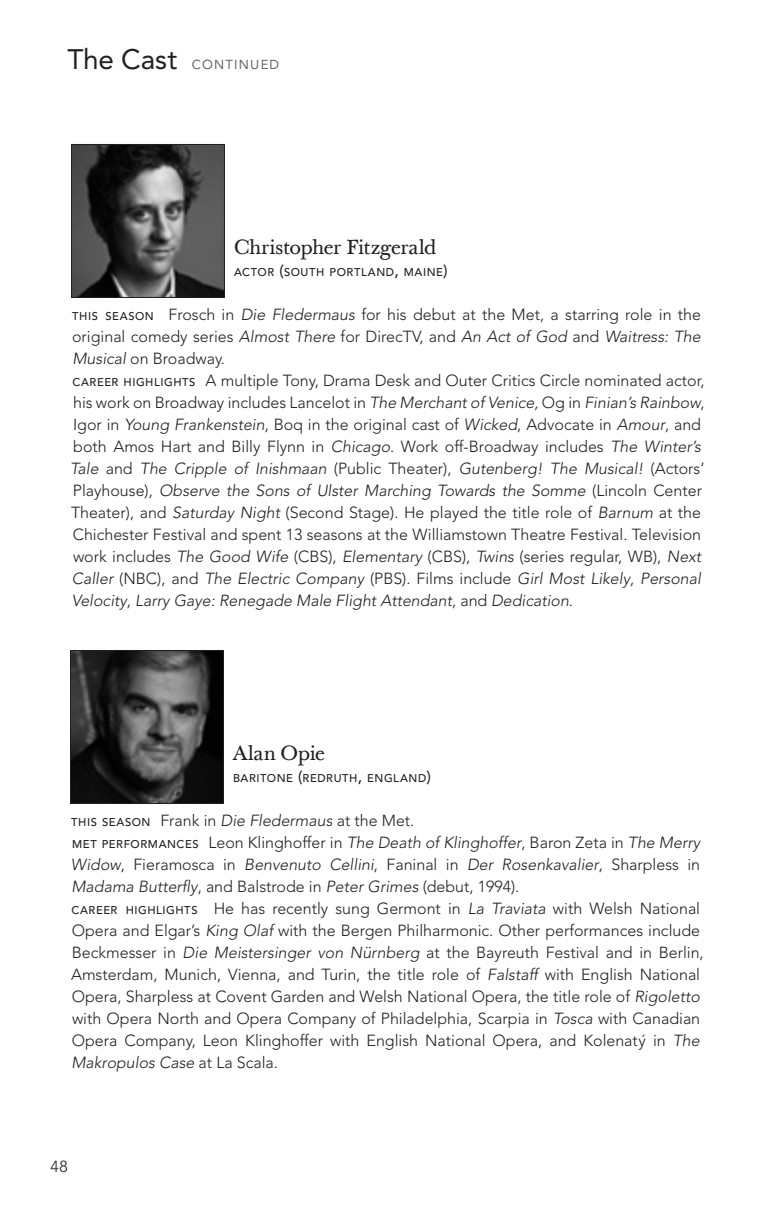
<style>
.page{position:relative;width:774px;height:1224px;background:#fff}
.page>*{position:absolute;margin:0;border:0;box-sizing:border-box;transform-origin:0 0}
.t1{font:20px "Baskerville Ten";letter-spacing:-.02em;color:#231f20}
.t2{font:300 16px/22px "Avenir";color:#231f20;text-align:justify}
._5_Donor_A_head_NEW{font:13px "Avenir";letter-spacing:.095em;color:#636366}
.t3{font:500 11.2px "Avenir";letter-spacing:.05em;color:#231f20}
.s1{font-size:28px;color:#231f20}
.s2{font-size:16px}
.s3{font-weight:500;font-size:11.2px}
.s4{font-style:italic}
</style>
<div class="page">
<img style="left:73px;top:146px;width:150px;height:150px">
<div style="left:71px;top:144px;width:154px;height:154px;border:1px solid #231f20"></div>
<img style="left:72px;top:652px;width:150px;height:150px">
<div style="left:70px;top:650px;width:154px;height:154px;border:1px solid #231f20"></div>
<p class="_5_Donor_A_head_NEW" style="left:67px;top:57px;width:213px"><span class="s1">The Cast</span> CONTINUED</p>
<p class="t1" style="left:234px;top:235px;width:204px">Christopher Fitzgerald</p>
<p class="t3" style="left:234px;top:266px;width:215px">ACTOR <span class="s2">(</span>SOUTH PORTLAND<span class="s2">,</span> MAINE<span class="s2">)</span></p>
<p class="t2" style="left:72px;top:304px;width:630px"><span class="s3">THIS SEASON</span> Frosch in <span class="s4">Die Fledermaus</span> for his debut at the Met, a starring role in the original comedy series <span class="s4">Almost There</span> for DirecTV, and <span class="s4">An Act of God</span> and <span class="s4">Waitress: The Musical</span> on Broadway.</p>
<p class="t2" style="left:70px;top:370px;width:636px;text-align:left"><span class="s3">CAREER HIGHLIGHTS</span> A multiple Tony, Drama Desk and Outer Critics Circle nominated actor, his work on Broadway includes Lancelot in <span class="s4">The Merchant of Venice,</span> Og in <span class="s4">Finian’s Rainbow</span>, Igor in <span class="s4">Young Frankenstein</span>, Boq in the original cast of <span class="s4">Wicked</span>, Advocate in <span class="s4">Amour</span>, and both Amos Hart and Billy Flynn in <span class="s4">Chicago</span>. Work off-Broadway includes <span class="s4">The Winter’s Tale</span> and <span class="s4">The Cripple of Inishmaan</span> (Public Theater), <span class="s4">Gutenberg! The Musical!</span> (Actors’ Playhouse), <span class="s4">Observe the Sons of Ulster Marching Towards the Somme</span> (Lincoln Center Theater), and <span class="s4">Saturday Night</span> (Second Stage). He played the title role of <span class="s4">Barnum</span> at the Chichester Festival and spent 13 seasons at the Williamstown Theatre Festival. Television work includes <span class="s4">The Good Wife</span> (CBS), <span class="s4">Elementary</span> (CBS), <span class="s4">Twins</span> (series regular, WB), <span class="s4">Next Caller</span> (NBC), and <span class="s4">The Electric Company</span> (PBS). Films include <span class="s4">Girl Most Likely</span>, <span class="s4">Personal Velocity</span>, <span class="s4">Larry Gaye: Renegade Male Flight Attendant</span>, and <span class="s4">Dedication</span>.</p>
<p class="t1" style="left:233px;top:741px;width:93px">Alan Opie</p>
<p class="t3" style="left:233px;top:772px;width:199px">BARITONE <span class="s2">(</span>REDRUTH<span class="s2">,</span> ENGLAND<span class="s2">)</span></p>
<p class="t2" style="left:71px;top:810px;width:345px"><span class="s3">THIS SEASON</span> Frank in <span class="s4">Die Fledermaus</span> at the Met.</p>
<p class="t2" style="left:71px;top:832px;width:631px"><span class="s3">MET PERFORMANCES</span> Leon Klinghoffer in <span class="s4">The Death of Klinghoffer</span>, Baron Zeta in <span class="s4">The Merry Widow</span>, Fieramosca in <span class="s4">Benvenuto Cellini</span>, Faninal in <span class="s4">Der Rosenkavalier</span>, Sharpless in <span class="s4">Madama Butterfly</span>, and Balstrode in <span class="s4">Peter Grimes</span> (debut, 1994).</p>
<p class="t2" style="left:71px;top:898px;width:634px;text-align:left"><span class="s3">CAREER HIGHLIGHTS</span> He has recently sung Germont in <span class="s4">La Traviata</span> with Welsh National Opera and Elgar’s <span class="s4">King Olaf</span> with the Bergen Philharmonic. Other performances include Beckmesser in <span class="s4">Die Meistersinger von Nürnberg</span> at the Bayreuth Festival and in Berlin, Amsterdam, Munich, Vienna, and Turin, the title role of <span class="s4">Falstaff</span> with English National Opera, Sharpless at Covent Garden and Welsh National Opera, the title role of <span class="s4">Rigoletto </span>with Opera North and Opera Company of Philadelphia, Scarpia in <span class="s4">Tosca</span> with Canadian Opera Company, Leon Klinghoffer with English National Opera, and Kolenat ´y in <span class="s4">The Makropulos Case</span> at La Scala.</p>
<p class="t2" style="left:51px;top:1156px;width:19px">48</p>
</div>
